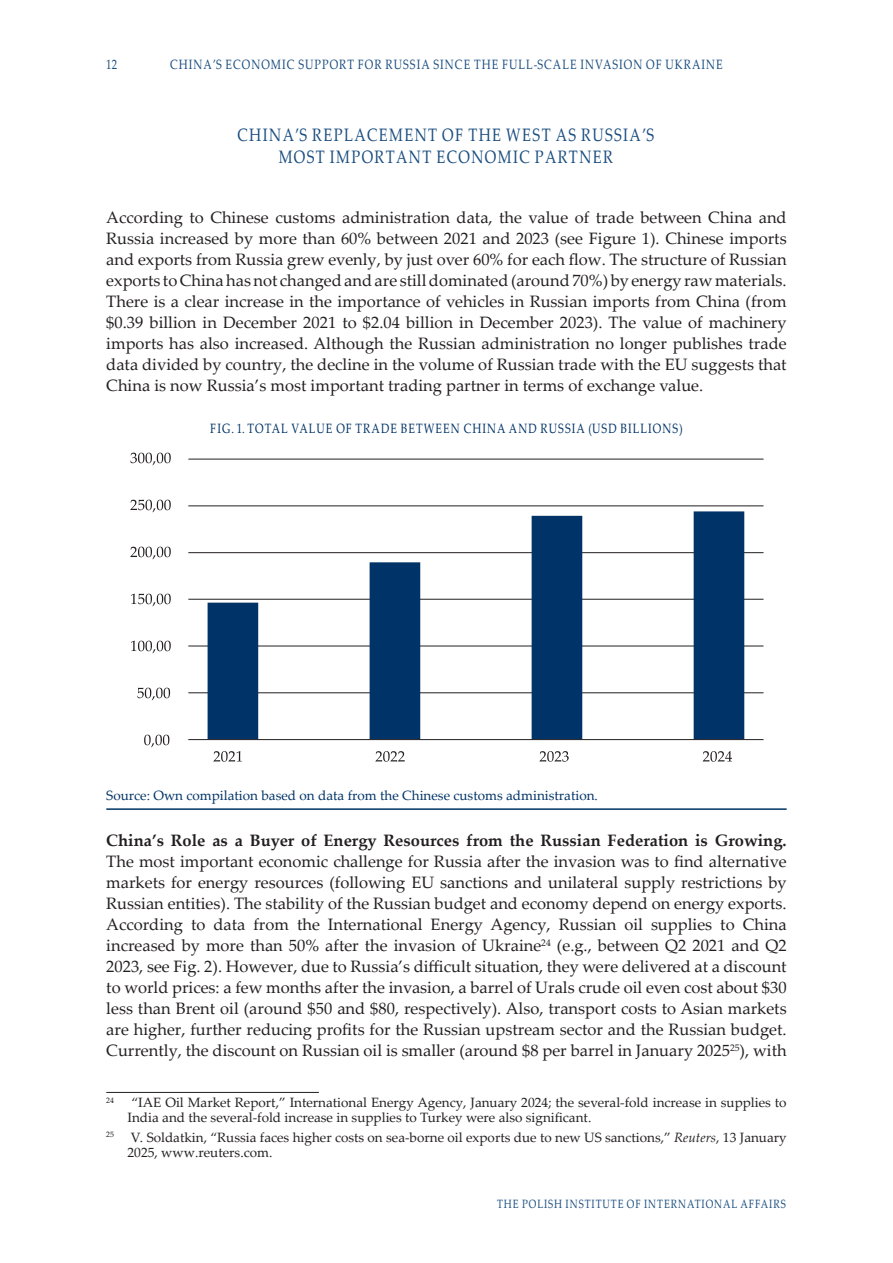
<style>
.page{position:relative;width:893px;height:1263px;background:#fff}
.page>*{position:absolute;margin:0;border:0;box-sizing:border-box;transform-origin:0 0}
.Tytuł_1{font:18px/22.5px "Palatino Linotype";letter-spacing:.1em;color:#1a4d7f;text-align:center;scale:.81 1}
.t1{font:16.5px/21px "Palatino Linotype";color:#231f20;text-align:justify}
.przypis{font:13.5px/15px "Palatino Linotype";color:#231f20}
.t2{font:13.5px "Palatino Linotype";letter-spacing:.1em;color:#1a4d7f;scale:.8 1}
.źródło{font:13.5px "Palatino Linotype";color:#003367}
.tabela{font:13.5px "Palatino Linotype";letter-spacing:.1em;color:#003367;scale:.8 1}
.t3{font:12px "Palatino Linotype";letter-spacing:.1em;color:#1a4d7f;scale:.8 1}
.przypis-2{font:7.8px "Palatino Linotype";color:#231f20}
.s1{font-weight:700}
.s2{font-style:italic}
</style>
<div class="page">
<hr style="left:106px;top:808px;width:681px;height:2px;background:#003367">
<hr style="left:106px;top:1092px;width:213px;height:1px;background:#231f20">
<hr style="left:188px;top:692px;width:575px;height:1px;background:#231f20">
<hr style="left:188px;top:645px;width:575px;height:1px;background:#231f20">
<hr style="left:188px;top:599px;width:575px;height:1px;background:#231f20">
<hr style="left:188px;top:552px;width:575px;height:1px;background:#231f20">
<hr style="left:188px;top:505px;width:575px;height:1px;background:#231f20">
<hr style="left:188px;top:459px;width:575px;height:1px;background:#231f20">
<svg style="left:208px;top:511px;width:536px;height:228px"></svg>
<hr style="left:188px;top:739px;width:575px;height:1px;background:#231f20">
<svg style="left:144px;top:735px;width:25px;height:12px"></svg>
<svg style="left:137px;top:688px;width:33px;height:12px"></svg>
<svg style="left:131px;top:641px;width:40px;height:12px"></svg>
<svg style="left:131px;top:594px;width:40px;height:12px"></svg>
<svg style="left:130px;top:547px;width:41px;height:12px"></svg>
<svg style="left:130px;top:500px;width:41px;height:12px"></svg>
<svg style="left:130px;top:453px;width:41px;height:12px"></svg>
<svg style="left:213px;top:751px;width:29px;height:11px"></svg>
<svg style="left:375px;top:751px;width:30px;height:11px"></svg>
<svg style="left:703px;top:751px;width:29px;height:11px"></svg>
<svg style="left:539px;top:751px;width:30px;height:11px"></svg>
<p class="t2" style="left:106px;top:55px;width:15px">12</p>
<p class="t2" style="left:170px;top:55px;width:692px">CHINA’S ECONOMIC SUPPORT FOR RUSSIA SINCE THE FULL-SCALE INVASION OF UKRAINE</p>
<p class="Tytuł_1" style="left:238px;top:123px;width:516px">CHINA’S REPLACEMENT OF THE WEST AS RUSSIA’S<br>MOST IMPORTANT ECONOMIC PARTNER</p>
<p class="t1" style="left:106px;top:206px;width:682px">According to Chinese customs administration data, the value of trade between China and Russia increased by more than 60% between 2021 and 2023 (see Figure 1). Chinese imports and exports from Russia grew evenly, by just over 60% for each flow. The structure of Russian exports to China has not changed and are still dominated (around 70%) by energy raw materials.<br>There is a clear increase in the importance of vehicles in Russian imports from China (from $0.39 billion in December 2021 to $2.04 billion in December 2023). The value of machinery imports has also increased. Although the Russian administration no longer publishes trade data divided by country, the decline in the volume of Russian trade with the EU suggests that China is now Russia’s most important trading partner in terms of exchange value.</p>
<p class="tabela" style="left:210px;top:418px;width:592px">FIG. 1. TOTAL VALUE OF TRADE BETWEEN CHINA AND RUSSIA (USD BILLIONS)</p>
<p class="źródło" style="left:106px;top:786px;width:493px">Source: Own compilation based on data from the Chinese customs administration.</p>
<p class="t1" style="left:106px;top:830px;width:682px"><span class="s1">China’s Role as a Buyer of Energy Resources from the Russian Federation is Growing.<br></span>The most important economic challenge for Russia after the invasion was to find alternative markets for energy resources (following EU sanctions and unilateral supply restrictions by Russian entities). The stability of the Russian budget and economy depend on energy exports.<br>According to data from the International Energy Agency, Russian oil supplies to China increased by more than 50% after the invasion of Ukraine<sup>24</sup> (e.g., between Q2 2021 and Q2<br>2023, see Fig. 2). However, due to Russia’s difficult situation, they were delivered at a discount to world prices: a few months after the invasion, a barrel of Urals crude oil even cost about $30 less than Brent oil (around $50 and $80, respectively). Also, transport costs to Asian markets are higher, further reducing profits for the Russian upstream sector and the Russian budget.<br>Currently, the discount on Russian oil is smaller (around $8 per barrel in January 2025<sup>25</sup>), with</p>
<p class="przypis-2" style="left:106px;top:1095px;width:9px">24</p>
<p class="przypis" style="left:128px;top:1095px;width:661px">“IAE Oil Market Report,” International Energy Agency, January 2024; the several-fold increase in supplies to<br>India and the several-fold increase in supplies to Turkey were also significant.</p>
<p class="przypis" style="left:128px;top:1129px;width:661px;text-indent:-21px"><sup>25</sup> V. Soldatkin, “Russia faces higher costs on sea-borne oil exports due to new US sanctions,” <span class="s2">Reuters</span>, 13 January<br>2025, www.reuters.com.</p>
<p class="t3" style="left:497px;top:1195px;width:362px">THE POLISH INSTITUTE OF INTERNATIONAL AFFAIRS</p>
</div>
